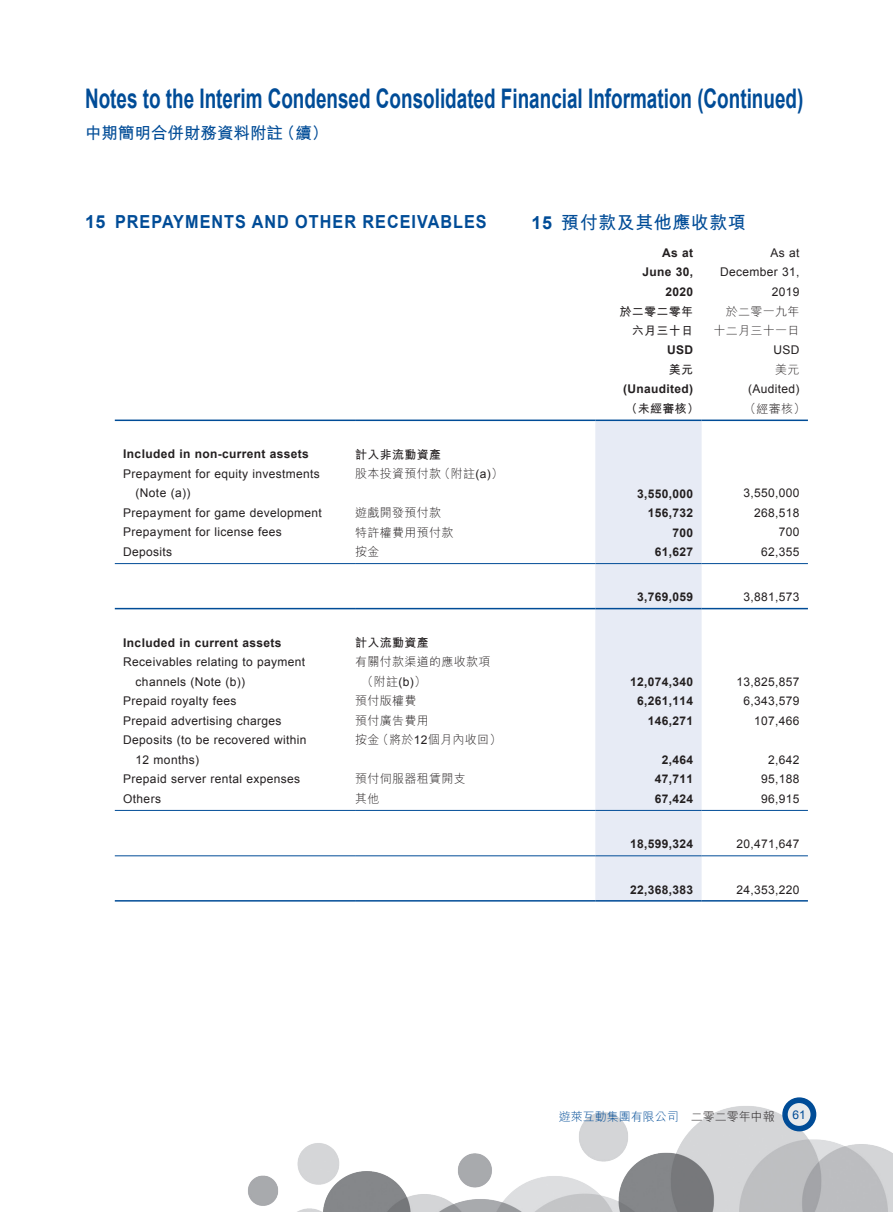
<style>
.page{position:relative;width:893px;height:1212px;background:#fff}
.page>*{position:absolute;margin:0;border:0;box-sizing:border-box;transform-origin:0 0}
.t1{font:700 27px "Arial";color:#004c97;scale:.7 1}
.t2{font:700 18px "Arial";color:#004c97;scale:.9 1}
.t3{font:700 18px "Arial";color:#004c97}
.t4{font:700 18px "M Hei HK";letter-spacing:.03em;color:#004c97}
.t5{font:700 16.5px "M Hei HK";color:#004c97}
.t6{font:12px/19.5px "Arial";letter-spacing:.03em;color:#231f20}
.t7{font:700 12px/19.5px "Arial";letter-spacing:.03em;color:#231f20;text-align:right}
.t8{font:300 12px/19.5px "M Hei HK";letter-spacing:.03em;color:#231f20;text-align:right}
.t9{font:700 12px/19.5px "M Hei HK";letter-spacing:.03em;color:#231f20;text-align:right}
.t10{font:300 12px "M Hei HK";color:#004c97}
.t11{font:12px "Arial";color:#004c97}
.s1{font-family:"Arial";font-weight:400}
.s2{font-family:"Arial"}
.s3{color:#231f20}
</style>
<div class="page">
<img style="left:114px;top:419px;width:779px;height:793px">
<div style="left:783px;top:1098px;width:33px;height:32px;background:#004c97;border-radius:50%"></div>
<div style="left:782px;top:1097px;width:34px;height:34px;border:2px solid #004c97;border-radius:50%"></div>
<div style="left:788px;top:1103px;width:22px;height:23px;background:#e9eaeb;border-radius:50%"></div>
<div style="left:595px;top:421px;width:107px;height:479px;background:#e7ebf5"></div>
<hr style="left:115px;top:419px;width:240px;height:2px;background:#004c97">
<hr style="left:355px;top:419px;width:240px;height:2px;background:#004c97">
<hr style="left:595px;top:419px;width:107px;height:2px;background:#004c97">
<hr style="left:702px;top:419px;width:106px;height:2px;background:#004c97">
<hr style="left:115px;top:563px;width:240px;height:1px;background:#004c97">
<hr style="left:355px;top:563px;width:240px;height:1px;background:#004c97">
<hr style="left:595px;top:563px;width:107px;height:1px;background:#004c97">
<hr style="left:702px;top:563px;width:106px;height:1px;background:#004c97">
<hr style="left:115px;top:608px;width:240px;height:1px;background:#004c97">
<hr style="left:355px;top:608px;width:240px;height:1px;background:#004c97">
<hr style="left:595px;top:608px;width:107px;height:1px;background:#004c97">
<hr style="left:702px;top:608px;width:106px;height:1px;background:#004c97">
<hr style="left:115px;top:810px;width:240px;height:1px;background:#004c97">
<hr style="left:355px;top:810px;width:240px;height:1px;background:#004c97">
<hr style="left:595px;top:810px;width:107px;height:1px;background:#004c97">
<hr style="left:702px;top:810px;width:106px;height:1px;background:#004c97">
<hr style="left:115px;top:855px;width:240px;height:1px;background:#004c97">
<hr style="left:355px;top:855px;width:240px;height:1px;background:#004c97">
<hr style="left:595px;top:855px;width:107px;height:1px;background:#004c97">
<hr style="left:702px;top:855px;width:106px;height:1px;background:#004c97">
<hr style="left:115px;top:900px;width:240px;height:1px;background:#004c97">
<hr style="left:355px;top:900px;width:240px;height:1px;background:#004c97">
<hr style="left:595px;top:900px;width:107px;height:1px;background:#004c97">
<hr style="left:702px;top:900px;width:106px;height:1px;background:#004c97">
<h1 class="t1" style="left:85px;top:80px;width:1028px">Notes to the Interim Condensed Consolidated Financial Information (Continued)</h1>
<h3 class="t5" style="left:85px;top:121px;width:245px">中期簡明合併財務資料附註（續）</h3>
<h2 class="t3" style="left:85px;top:209px;width:55px">15 Prepayments</h2>
<h2 class="t2" style="left:252px;top:209px;width:15px">and</h2>
<h2 class="t2" style="left:295px;top:209px;width:15px">other</h2>
<h2 class="t2" style="left:362px;top:209px;width:14px">receivables</h2>
<p class="t7" style="left:123px;top:444px;width:187px">Included in non-current assets</p>
<p class="t9" style="left:355px;top:443px;width:88px">計入非流動資產</p>
<p class="t6" style="left:136px;top:464px;width:186px;text-indent:-12px">Prepayment for equity investments (Note (a))</p>
<p class="t8" style="left:355px;top:464px;width:150px">股本投資預付款（附註<span class="s1">(a)</span>）</p>
<h2 class="t4" style="left:531px;top:209px;width:216px"><span class="s2">15</span> 預付款及其他應收款項</h2>
<p class="t7" style="left:642px;top:243px;width:52px">As at<br>June 30,<br>2020</p>
<p class="t6" style="left:720px;top:243px;width:81px;text-align:right">As at<br>December 31,<br>2019</p>
<p class="t9" style="left:619px;top:300px;width:75px">於二零二零年六月三十日</p>
<p class="t8" style="left:713px;top:301px;width:88px">於二零一九年十二月三十一日</p>
<p class="t7" style="left:667px;top:341px;width:28px">USD</p>
<p class="t6" style="left:773px;top:341px;width:28px">USD</p>
<p class="t9" style="left:669px;top:359px;width:26px">美元</p>
<p class="t8" style="left:775px;top:360px;width:26px">美元</p>
<p class="t7" style="left:623px;top:380px;width:72px">(Unaudited)</p>
<p class="t6" style="left:748px;top:380px;width:53px">(Audited)</p>
<p class="t9" style="left:625px;top:398px;width:75px">（未經審核）</p>
<p class="t8" style="left:744px;top:399px;width:63px">（經審核）</p>
<p class="t7" style="left:637px;top:484px;width:58px">3,550,000</p>
<p class="t6" style="left:743px;top:483px;width:58px">3,550,000</p>
<p class="t6" style="left:123px;top:503px;width:200px">Prepayment for game development</p>
<p class="t8" style="left:355px;top:503px;width:88px">遊戲開發預付款</p>
<p class="t7" style="left:648px;top:503px;width:47px">156,732</p>
<p class="t6" style="left:754px;top:503px;width:47px">268,518</p>
<p class="t6" style="left:123px;top:522px;width:160px">Prepayment for license fees</p>
<p class="t8" style="left:355px;top:522px;width:100px">特許權費用預付款</p>
<p class="t7" style="left:672px;top:523px;width:22px">700</p>
<p class="t6" style="left:779px;top:522px;width:22px">700</p>
<p class="t6" style="left:123px;top:542px;width:51px">Deposits</p>
<p class="t8" style="left:355px;top:542px;width:26px">按金</p>
<p class="t7" style="left:655px;top:542px;width:40px">61,627</p>
<p class="t6" style="left:761px;top:542px;width:40px">62,355</p>
<p class="t7" style="left:637px;top:588px;width:58px">3,769,059</p>
<p class="t6" style="left:743px;top:587px;width:58px">3,881,573</p>
<p class="t7" style="left:123px;top:633px;width:160px">Included in current assets</p>
<p class="t9" style="left:355px;top:632px;width:75px">計入流動資產</p>
<p class="t6" style="left:136px;top:652px;width:171px;text-indent:-12px">Receivables relating to payment channels (Note (b))</p>
<p class="t8" style="left:361px;top:652px;width:131px;text-align:left;text-indent:-6px">有關付款渠道的應收款項（附註<span class="s1">(b)</span>）</p>
<p class="t7" style="left:630px;top:672px;width:65px">12,074,340</p>
<p class="t6" style="left:736px;top:672px;width:65px">13,825,857</p>
<p class="t6" style="left:123px;top:691px;width:115px">Prepaid royalty fees</p>
<p class="t8" style="left:355px;top:691px;width:63px">預付版權費</p>
<p class="t7" style="left:637px;top:691px;width:58px">6,261,114</p>
<p class="t6" style="left:743px;top:691px;width:58px">6,343,579</p>
<p class="t6" style="left:123px;top:711px;width:160px">Prepaid advertising charges</p>
<p class="t8" style="left:355px;top:710px;width:75px">預付廣告費用</p>
<p class="t7" style="left:648px;top:711px;width:47px">146,271</p>
<p class="t6" style="left:754px;top:711px;width:47px">107,466</p>
<p class="t6" style="left:136px;top:730px;width:172px;text-indent:-12px">Deposits (to be recovered within<br>12 months)</p>
<p class="t8" style="left:355px;top:730px;width:148px">按金（將於<span class="s1">12</span>個月內收回）</p>
<p class="t7" style="left:662px;top:750px;width:33px">2,464</p>
<p class="t6" style="left:768px;top:750px;width:33px">2,642</p>
<p class="t6" style="left:123px;top:769px;width:178px">Prepaid server rental expenses</p>
<p class="t8" style="left:355px;top:769px;width:112px">預付伺服器租賃開支</p>
<p class="t7" style="left:655px;top:769px;width:40px">47,711</p>
<p class="t6" style="left:761px;top:769px;width:40px">95,188</p>
<p class="t6" style="left:123px;top:789px;width:39px">Others</p>
<p class="t8" style="left:355px;top:788px;width:26px">其他</p>
<p class="t7" style="left:655px;top:789px;width:40px">67,424</p>
<p class="t6" style="left:761px;top:789px;width:40px">96,915</p>
<p class="t7" style="left:630px;top:834px;width:65px">18,599,324</p>
<p class="t6" style="left:736px;top:834px;width:65px">20,471,647</p>
<p class="t7" style="left:630px;top:880px;width:65px">22,368,383</p>
<p class="t6" style="left:736px;top:880px;width:65px">24,353,220</p>
<p class="t10" style="left:559px;top:1110px;width:217px">遊萊互動集團有限公司 <span class="s3">二零二零年中報</span></p>
<p class="t11" style="left:792px;top:1107px;width:15px">61</p>
</div>
